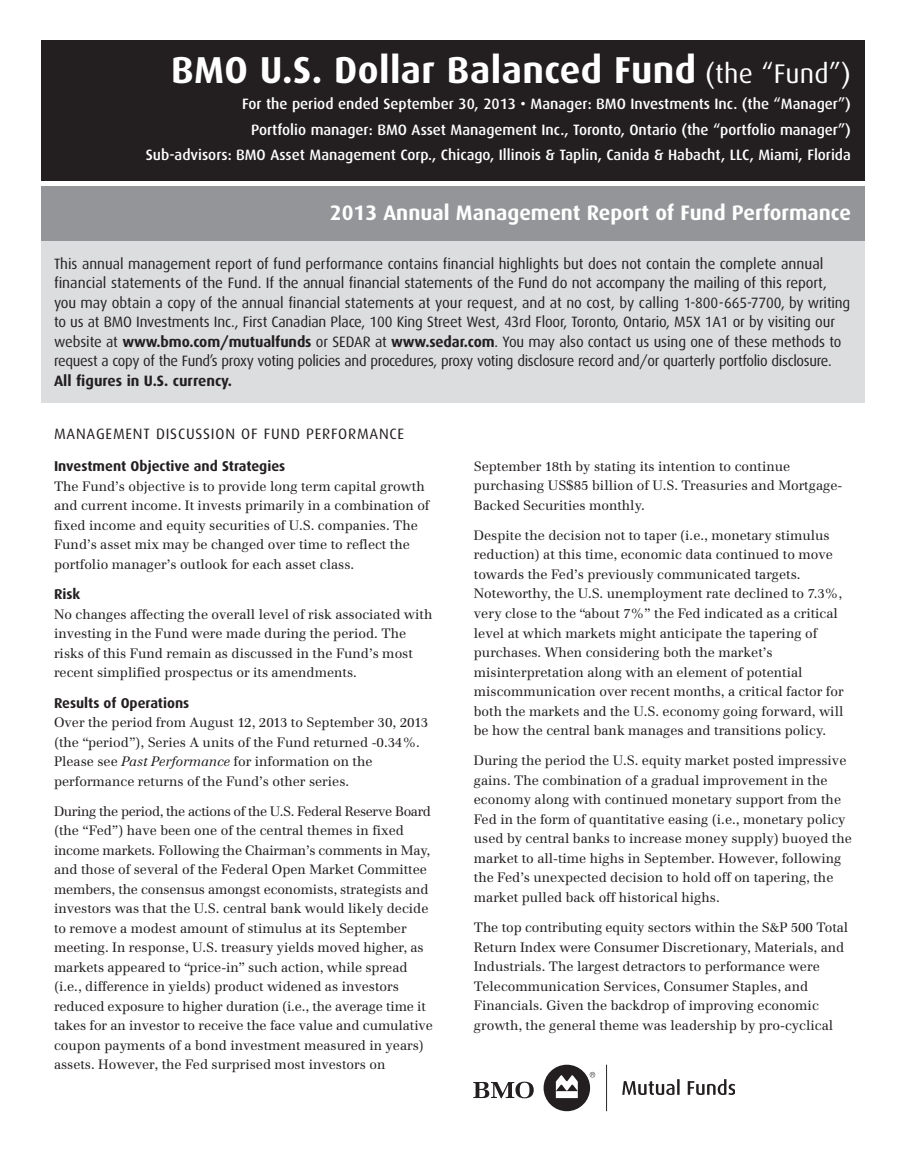
<style>
.page{position:relative;width:905px;height:1175px;background:#fff}
.page>*{position:absolute;margin:0;border:0;box-sizing:border-box;transform-origin:0 0}
.t1{font:700 37.5px "Dax";letter-spacing:.01em;color:#fff}
.t2{font:700 21px "Dax";color:#fff}
.t3{font:15px/19.5px "Dax";letter-spacing:-.01em;color:#231f20}
.t4{font:500 15px/25.5px "Dax";color:#fff;text-align:right}
.t5{font:15px "Dax";letter-spacing:.05em;color:#231f20}
.t6{font:700 15px "Dax";color:#231f20}
.t7{font:700 14.25px "Dax";color:#231f20}
.t8{font:13.5px/19.5px "Emona";color:#231f20}
.s1{font-weight:400;font-size:27px}
.s2{font-weight:700}
.s3{font-style:italic}
</style>
<div class="page">
<div style="left:40px;top:40px;width:824px;height:140px;background:#231f20"></div>
<div style="left:40px;top:240px;width:824px;height:162px;background:#dcdddf"></div>
<div style="left:40px;top:187px;width:824px;height:54px;background:#939598"></div>
<svg style="left:687px;top:1079px;width:47px;height:16px"></svg>
<svg style="left:473px;top:1081px;width:60px;height:17px"></svg>
<svg style="left:606px;top:1064px;width:1px;height:47px"></svg>
<svg style="left:543px;top:1064px;width:52px;height:47px"></svg>
<svg style="left:622px;top:1079px;width:57px;height:16px"></svg>
<h1 class="t1" style="left:171px;top:53px;width:681px">BMO U.S. Dollar Balanced Fund <span class="s1">(the “Fund”)</span></h1>
<p class="t4" style="left:146px;top:92px;width:706px">For the period ended September 30, 2013 • Manager: BMO Investments Inc. (the “Manager”)<br>Portfolio manager: BMO Asset Management Inc., Toronto, Ontario (the “portfolio manager”)<br>Sub-advisors: BMO Asset Management Corp., Chicago, Illinois &amp; Taplin, Canida &amp; Habacht, LLC, Miami, Florida</p>
<h2 class="t2" style="left:330px;top:203px;width:522px">2013 Annual Management Report of Fund Performance</h2>
<p class="t3" style="left:54px;top:254px;width:797px">This annual management report of fund performance contains financial highlights but does not contain the complete annual financial statements of the Fund. If the annual financial statements of the Fund do not accompany the mailing of this report, you may obtain a copy of the annual financial statements at your request, and at no cost, by calling 1-800-665-7700, by writing to us at BMO Investments Inc., First Canadian Place, 100 King Street West, 43rd Floor, Toronto, Ontario, M5X 1A1 or by visiting our website at <span class="s2">www.bmo.com/mutualfunds</span> or SEDAR at <span class="s2">www.sedar.com</span>. You may also contact us using one of these methods to request a copy of the Fund’s proxy voting policies and procedures, proxy voting disclosure record and/or quarterly portfolio disclosure.</p>
<p class="t6" style="left:54px;top:374px;width:179px">All figures in U.S. currency.</p>
<p class="t5" style="left:54px;top:428px;width:352px">MANAGEMENT DISCUSSION OF FUND PERFORMANCE</p>
<p class="t7" style="left:54px;top:460px;width:233px">Investment Objective and Strategies</p>
<p class="t8" style="left:54px;top:478px;width:377px">The Fund’s objective is to provide long term capital growth and current income. It invests primarily in a combination of fixed income and equity securities of U.S. companies. The Fund’s asset mix may be changed over time to reflect the portfolio manager’s outlook for each asset class.</p>
<p class="t7" style="left:54px;top:588px;width:28px">Risk</p>
<p class="t8" style="left:54px;top:605px;width:380px">No changes affecting the overall level of risk associated with investing in the Fund were made during the period. The risks of this Fund remain as discussed in the Fund’s most recent simplified prospectus or its amendments.</p>
<p class="t7" style="left:54px;top:696px;width:137px">Results of Operations</p>
<p class="t8" style="left:54px;top:714px;width:376px">Over the period from August 12, 2013 to September 30, 2013 (the “period”), Series A units of the Fund returned -0.34%.<br>Please see <span class="s3">Past Performance</span> for information on the performance returns of the Fund’s other series.</p>
<p class="t8" style="left:54px;top:802px;width:380px">During the period, the actions of the U.S. Federal Reserve Board (the “Fed”) have been one of the central themes in fixed income markets. Following the Chairman’s comments in May, and those of several of the Federal Open Market Committee members, the consensus amongst economists, strategists and investors was that the U.S. central bank would likely decide to remove a modest amount of stimulus at its September meeting. In response, U.S. treasury yields moved higher, as markets appeared to “price-in” such action, while spread (i.e., difference in yields) product widened as investors reduced exposure to higher duration (i.e., the average time it takes for an investor to receive the face value and cumulative coupon payments of a bond investment measured in years) assets. However, the Fed surprised most investors on</p>
<p class="t8" style="left:474px;top:457px;width:370px">September 18th by stating its intention to continue purchasing US$85 billion of U.S. Treasuries and Mortgage-<br>Backed Securities monthly.</p>
<p class="t8" style="left:474px;top:527px;width:371px">Despite the decision not to taper (i.e., monetary stimulus reduction) at this time, economic data continued to move towards the Fed’s previously communicated targets.<br>Noteworthy, the U.S. unemployment rate declined to 7.3%, very close to the “about 7%” the Fed indicated as a critical level at which markets might anticipate the tapering of purchases. When considering both the market’s misinterpretation along with an element of potential miscommunication over recent months, a critical factor for both the markets and the U.S. economy going forward, will be how the central bank manages and transitions policy.</p>
<p class="t8" style="left:474px;top:752px;width:379px">During the period the U.S. equity market posted impressive gains. The combination of a gradual improvement in the economy along with continued monetary support from the Fed in the form of quantitative easing (i.e., monetary policy used by central banks to increase money supply) buoyed the market to all-time highs in September. However, following the Fed’s unexpected decision to hold off on tapering, the market pulled back off historical highs.</p>
<p class="t8" style="left:474px;top:919px;width:376px">The top contributing equity sectors within the S&amp;P 500 Total Return Index were Consumer Discretionary, Materials, and Industrials. The largest detractors to performance were Telecommunication Services, Consumer Staples, and Financials. Given the backdrop of improving economic growth, the general theme was leadership by pro-cyclical</p>
</div>
